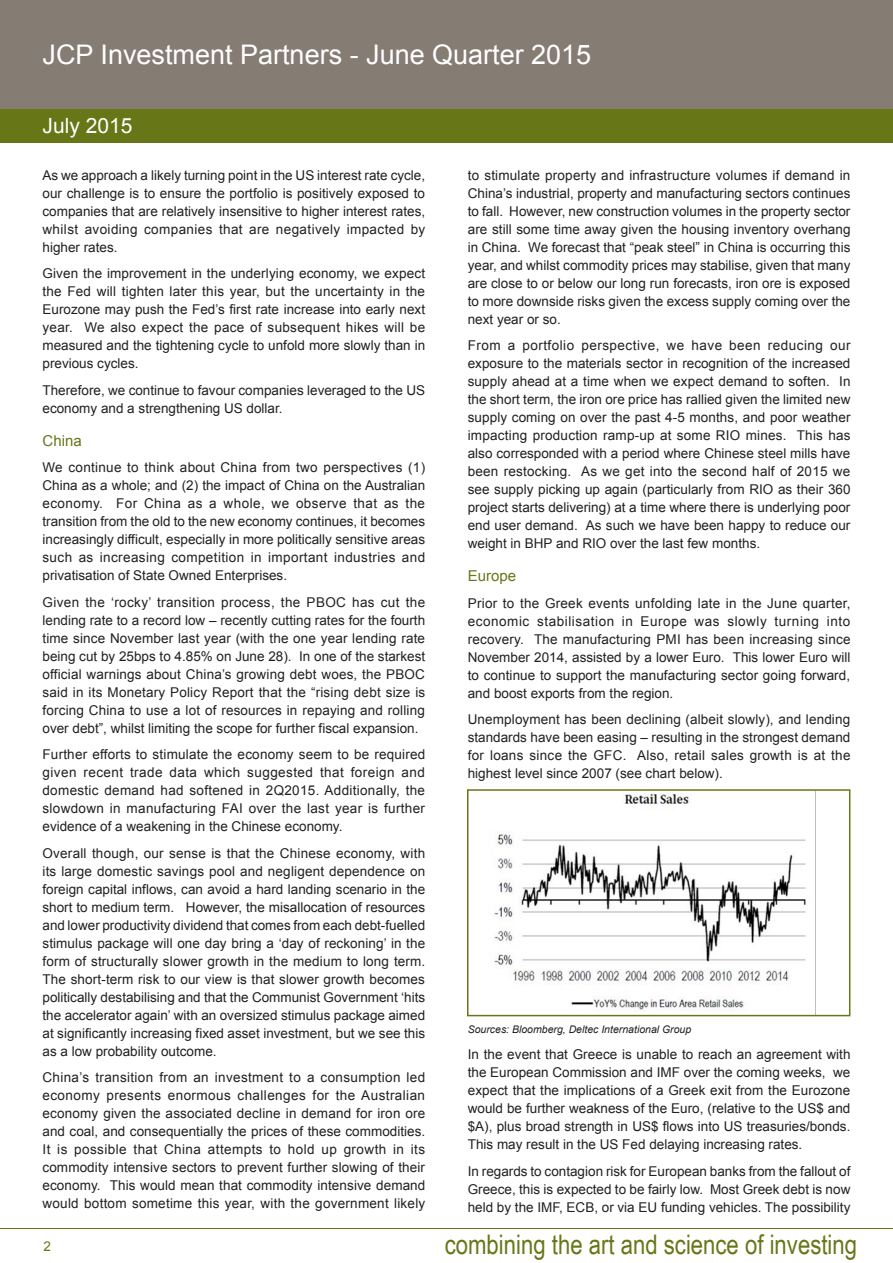
<style>
.page{position:relative;width:893px;height:1263px;background:#fff}
.page>*{position:absolute;margin:0;border:0;box-sizing:border-box;transform-origin:0 0}
.t1{font:27px "Arial";color:#fff}
.t2{font:27px "Arial Narrow";color:#677717}
.t3{font:21px "Arial";color:#fff}
.sub_heading{font:15px "Arial";color:#677717}
.body{font:13.5px/18px "Arial";color:#231f20;text-align:justify}
.body-2{font:13.5px "Arial";color:#677717}
.body-3{font:italic 10.5px "Arial";color:#231f20}
</style>
<div class="page">
<div style="left:0;top:0;width:893px;height:109px;background:#857c74"></div>
<div style="left:0;top:109px;width:893px;height:33px;background:#677717"></div>
<hr style="left:0;top:1228px;width:893px;height:1px;background:#677717">
<img style="left:494px;top:792px;width:322px;height:221px">
<div style="left:467px;top:789px;width:383px;height:227px;border:2px solid #677717"></div>
<h1 class="t1" style="left:43px;top:37px;width:550px">JCP Investment Partners - June Quarter 2015</h1>
<h2 class="t3" style="left:43px;top:112px;width:91px">July 2015</h2>
<p class="body" style="left:43px;top:166px;width:384px">As we approach a likely turning point in the US interest rate cycle, our challenge is to ensure the portfolio is positively exposed to companies that are relatively insensitive to higher interest rates, whilst avoiding companies that are negatively impacted by higher rates.</p>
<p class="body" style="left:43px;top:265px;width:384px">Given the improvement in the underlying economy, we expect the Fed will tighten later this year, but the uncertainty in the Eurozone may push the Fed’s first rate increase into early next year. We also expect the pace of subsequent hikes will be measured and the tightening cycle to unfold more slowly than in previous cycles.</p>
<p class="body" style="left:43px;top:381px;width:384px">Therefore, we continue to favour companies leveraged to the US economy and a strengthening US dollar.</p>
<p class="sub_heading" style="left:43px;top:431px;width:41px">China</p>
<p class="body" style="left:43px;top:459px;width:384px">We continue to think about China from two perspectives (1)<br>China as a whole; and (2) the impact of China on the Australian economy. For China as a whole, we observe that as the transition from the old to the new economy continues, it becomes increasingly difficult, especially in more politically sensitive areas such as increasing competition in important industries and privatisation of State Owned Enterprises.</p>
<p class="body" style="left:43px;top:593px;width:384px">Given the ‘rocky’ transition process, the PBOC has cut the lending rate to a record low – recently cutting rates for the fourth time since November last year (with the one year lending rate being cut by 25bps to 4.85% on June 28). In one of the starkest official warnings about China’s growing debt woes, the PBOC said in its Monetary Policy Report that the “rising debt size is forcing China to use a lot of resources in repaying and rolling over debt”, whilst limiting the scope for further fiscal expansion.</p>
<p class="body" style="left:43px;top:746px;width:384px">Further efforts to stimulate the economy seem to be required given recent trade data which suggested that foreign and domestic demand had softened in 2Q2015. Additionally, the slowdown in manufacturing FAI over the last year is further evidence of a weakening in the Chinese economy.</p>
<p class="body" style="left:43px;top:844px;width:384px">Overall though, our sense is that the Chinese economy, with its large domestic savings pool and negligent dependence on foreign capital inflows, can avoid a hard landing scenario in the short to medium term. However, the misallocation of resources and lower productivity dividend that comes from each debt-fuelled stimulus package will one day bring a ‘day of reckoning’ in the form of structurally slower growth in the medium to long term.<br>The short-term risk to our view is that slower growth becomes politically destabilising and that the Communist Government ‘hits the accelerator again’ with an oversized stimulus package aimed at significantly increasing fixed asset investment, but we see this as a low probability outcome.</p>
<p class="body" style="left:43px;top:1069px;width:384px">China’s transition from an investment to a consumption led economy presents enormous challenges for the Australian economy given the associated decline in demand for iron ore and coal, and consequentially the prices of these commodities.<br>It is possible that China attempts to hold up growth in its commodity intensive sectors to prevent further slowing of their economy. This would mean that commodity intensive demand would bottom sometime this year, with the government likely</p>
<p class="body-2" style="left:43px;top:1237px;width:9px">2</p>
<p class="body" style="left:468px;top:166px;width:384px">to stimulate property and infrastructure volumes if demand in China’s industrial, property and manufacturing sectors continues to fall. However, new construction volumes in the property sector are still some time away given the housing inventory overhang in China. We forecast that “peak steel” in China is occurring this year, and whilst commodity prices may stabilise, given that many are close to or below our long run forecasts, iron ore is exposed to more downside risks given the excess supply coming over the next year or so.</p>
<p class="body" style="left:468px;top:337px;width:384px">From a portfolio perspective, we have been reducing our exposure to the materials sector in recognition of the increased supply ahead at a time when we expect demand to soften. In the short term, the iron ore price has rallied given the limited new supply coming on over the past 4-5 months, and poor weather impacting production ramp-up at some RIO mines. This has also corresponded with a period where Chinese steel mills have been restocking. As we get into the second half of 2015 we see supply picking up again (particularly from RIO as their 360 project starts delivering) at a time where there is underlying poor end user demand. As such we have been happy to reduce our weight in BHP and RIO over the last few months.</p>
<p class="sub_heading" style="left:468px;top:566px;width:50px">Europe</p>
<p class="body" style="left:468px;top:594px;width:384px">Prior to the Greek events unfolding late in the June quarter, economic stabilisation in Europe was slowly turning into recovery. The manufacturing PMI has been increasing since November 2014, assisted by a lower Euro. This lower Euro will to continue to support the manufacturing sector going forward, and boost exports from the region.</p>
<p class="body" style="left:468px;top:711px;width:384px">Unemployment has been declining (albeit slowly), and lending standards have been easing – resulting in the strongest demand for loans since the GFC. Also, retail sales growth is at the highest level since 2007 (see chart below).</p>
<p class="body-3" style="left:468px;top:1022px;width:225px">Sources: Bloomberg, Deltec International Group</p>
<p class="body" style="left:468px;top:1046px;width:384px">In the event that Greece is unable to reach an agreement with the European Commission and IMF over the coming weeks, we expect that the implications of a Greek exit from the Eurozone would be further weakness of the Euro, (relative to the US$ and $A), plus broad strength in US$ flows into US treasuries/bonds.<br>This may result in the US Fed delaying increasing rates.</p>
<p class="body" style="left:468px;top:1162px;width:384px">In regards to contagion risk for European banks from the fallout of Greece, this is expected to be fairly low. Most Greek debt is now held by the IMF, ECB, or via EU funding vehicles. The possibility</p>
<h1 class="t2" style="left:445px;top:1225px;width:414px">combining the art and science of investing</h1>
</div>
